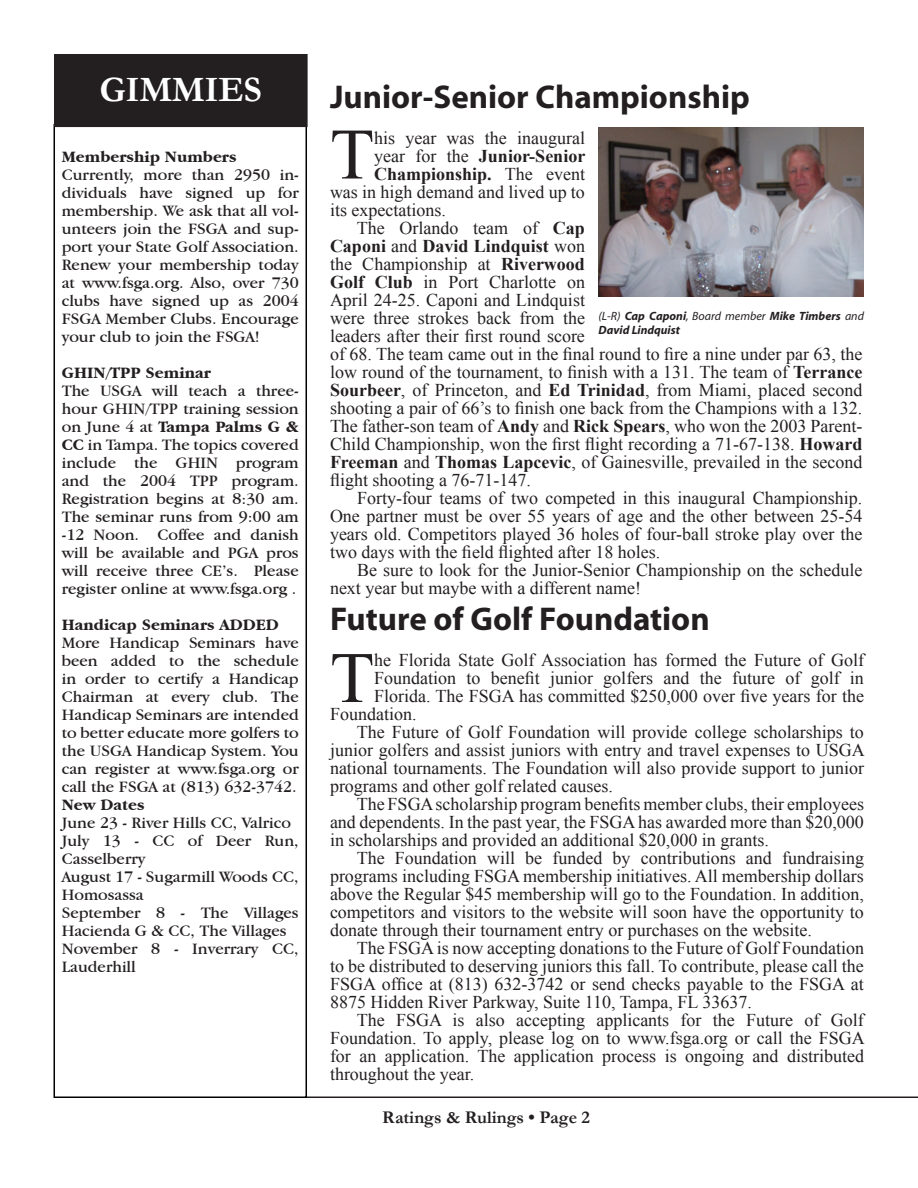
<style>
.page{position:relative;width:918px;height:1188px;background:#fff}
.page>*{position:absolute;margin:0;border:0;box-sizing:border-box;transform-origin:0 0}
.t1{font:72.3px "Times New Roman";color:#231f20}
._34_40_Franklin_Gothic_Medium_w_stroke{font:700 36px "Garamond";letter-spacing:-.01em;color:#fff}
.t2{font:700 33px "Myriad";color:#231f20}
.t3{font:18px/18px "Times New Roman";color:#231f20;text-align:justify}
.t4{font:700 18px "Times New Roman";color:#231f20}
.t5{font:700 18px "Garamond";color:#231f20}
.t6{font:16.5px/18px "Garamond IT Cby BT";color:#231f20}
.t7{font:700 16.5px "Garamond IT Cby BT";color:#231f20}
.t8{font:italic 700 12px/14.4px "Myriad";color:#231f20}
.s1{font-weight:700}
.s2{font-weight:400}
</style>
<div class="page">
<div style="left:54px;top:124px;width:253px;height:974px;border:2px solid #000"></div>
<div style="left:55px;top:55px;width:252px;height:71px;background:#231f20"></div>
<svg style="left:100px;top:127px;width:162px;height:1px"></svg>
<div style="left:54px;top:54px;width:254px;height:73px;border:2px solid #231f20"></div>
<hr style="left:307px;top:1096px;width:611px;height:2px;background:#231f20">
<img style="left:598px;top:128px;width:266px;height:169px">
<p class="_34_40_Franklin_Gothic_Medium_w_stroke" style="left:100px;top:65px;width:164px">GIMMIES</p>
<p class="t7" style="left:62px;top:147px;width:176px">Membership Numbers</p>
<p class="t6" style="left:62px;top:165px;width:239px;text-align:justify">Currently, more than 2950 in&shy;dividuals have signed up for membership. We ask that all vol&shy;unteers join the FSGA and sup&shy;port your State Golf Association.<br>Renew your membership today at www.fsga.org. Also, over 730 clubs have signed up as 2004<br>FSGA Member Clubs. Encourage your club to join the FSGA!</p>
<p class="t7" style="left:62px;top:363px;width:151px">GHIN/TPP Seminar</p>
<p class="t6" style="left:62px;top:381px;width:239px;text-align:justify">The USGA will teach a three&shy;hour GHIN/TPP training session on June 4 at <span class="s1">Tampa Palms G &amp; CC</span> in Tampa. The topics covered include the GHIN program and the 2004 TPP program.<br>Registration begins at 8:30 am.<br>The seminar runs from 9:00 am -12 Noon. Coffee and danish will be available and PGA pros will receive three CE’s. Please register online at www.fsga.org .</p>
<p class="t7" style="left:62px;top:615px;width:219px">Handicap Seminars ADDED</p>
<p class="t6" style="left:62px;top:633px;width:239px;text-align:justify">More Handicap Seminars have been added to the schedule in order to certify a Handicap Chairman at every club. The Handicap Seminars are intended to better educate more golfers to the USGA Handicap System. You can register at www.fsga.org or call the FSGA at (813) 632-3742.</p>
<p class="t7" style="left:62px;top:795px;width:84px">New Dates</p>
<p class="t6" style="left:62px;top:813px;width:231px">June 23 - River Hills CC, Valrico</p>
<p class="t6" style="left:62px;top:831px;width:238px">July 13 - CC of Deer Run,<br>Casselberry</p>
<p class="t6" style="left:62px;top:867px;width:238px">August 17 - Sugarmill Woods CC,<br>Homosassa</p>
<p class="t6" style="left:62px;top:903px;width:238px">September 8 - The Villages<br>Hacienda G &amp; CC, The Villages</p>
<p class="t6" style="left:62px;top:939px;width:239px">November 8 - Inverrary CC,<br>Lauderhill</p>
<p class="t2" style="left:330px;top:80px;width:421px">Junior-Senior Championship</p>
<p class="t1" style="left:330px;top:106px;width:46px">T</p>
<p class="t3" style="left:374px;top:129px;width:212px">his year was the inaugural</p>
<p class="t4" style="left:374px;top:144px;width:213px"><span class="s2">year for the</span> Junior-Senior</p>
<p class="t4" style="left:374px;top:162px;width:212px">Championship. <span class="s2">The event</span></p>
<p class="t3" style="left:330px;top:183px;width:256px">was in high demand and lived up to</p>
<p class="t3" style="left:330px;top:201px;width:117px">its expectations.</p>
<p class="t3" style="left:330px;top:219px;width:534px;text-align:left;text-indent:27px">The Orlando team of <span class="s1">Cap<br>Caponi</span> and <span class="s1">David Lindquist</span> won<br>the Championship at <span class="s1">Riverwood<br>Golf Club</span> in Port Charlotte on<br>April 24-25. Caponi and Lindquist<br>were three strokes back from the<br>leaders after their first round score<br>of 68. The team came out in the final round to fire a nine under par 63, the low round of the tournament, to finish with a 131. The team of <span class="s1">Terrance Sourbeer</span>, of Princeton, and <span class="s1">Ed Trinidad</span>, from Miami, placed second shooting a pair of 66’s to finish one back from the Champions with a 132.<br>The father-son team of <span class="s1">Andy</span> and <span class="s1">Rick Spears</span>, who won the 2003 Parent-Child Championship, won the first flight recording a 71-67-138. <span class="s1">Howard Freeman</span> and <span class="s1">Thomas Lapcevic</span>, of Gainesville, prevailed in the second flight shooting a 76-71-147.</p>
<p class="t3" style="left:330px;top:489px;width:534px;text-indent:27px">Forty-four teams of two competed in this inaugural Championship.<br>One partner must be over 55 years of age and the other between 25-54 years old. Competitors played 36 holes of four-ball stroke play over the two days with the field flighted after 18 holes.</p>
<p class="t3" style="left:330px;top:561px;width:534px;text-indent:27px">Be sure to look for the Junior-Senior Championship on the schedule next year but maybe with a different name!</p>
<p class="t8" style="left:598px;top:309px;width:267px"><span class="s2">(L-R)</span> Cap Caponi<span class="s2">, Board member</span> Mike Timbers <span class="s2">and<br></span>David Lindquist</p>
<p class="t2" style="left:330px;top:602px;width:381px">Future of Golf Foundation</p>
<p class="t1" style="left:330px;top:629px;width:46px">T</p>
<p class="t3" style="left:374px;top:651px;width:491px">he Florida State Golf Association has formed the Future of Golf</p>
<p class="t3" style="left:374px;top:669px;width:491px">Foundation to benefit junior golfers and the future of golf in</p>
<p class="t3" style="left:374px;top:687px;width:491px">Florida. The FSGA has committed $250,000 over five years for the</p>
<p class="t3" style="left:330px;top:705px;width:88px">Foundation.</p>
<p class="t3" style="left:330px;top:723px;width:536px;text-indent:27px">The Future of Golf Foundation will provide college scholarships to junior golfers and assist juniors with entry and travel expenses to USGA national tournaments. The Foundation will also provide support to junior programs and other golf related causes.</p>
<p class="t3" style="left:330px;top:795px;width:536px;text-indent:27px">The FSGA scholarship program benefits member clubs, their employees and dependents. In the past year, the FSGA has awarded more than $20,000 in scholarships and provided an additional $20,000 in grants.</p>
<p class="t3" style="left:330px;top:849px;width:536px;text-indent:27px">The Foundation will be funded by contributions and fundraising programs including FSGA membership initiatives. All membership dollars above the Regular $45 membership will go to the Foundation. In addition, competitors and visitors to the website will soon have the opportunity to donate through their tournament entry or purchases on the website.</p>
<p class="t3" style="left:330px;top:939px;width:536px;text-indent:27px">The FSGA is now accepting donations to the Future of Golf Foundation to be distributed to deserving juniors this fall. To contribute, please call the FSGA office at (813) 632-3742 or send checks payable to the FSGA at 8875 Hidden River Parkway, Suite 110, Tampa, FL 33637.</p>
<p class="t3" style="left:330px;top:1011px;width:536px;text-indent:27px">The FSGA is also accepting applicants for the Future of Golf Foundation. To apply, please log on to www.fsga.org or call the FSGA for an application. The application process is ongoing and distributed throughout the year.</p>
<p class="t5" style="left:382px;top:1105px;width:209px">Ratings &amp; Rulings • Page 2</p>
</div>
